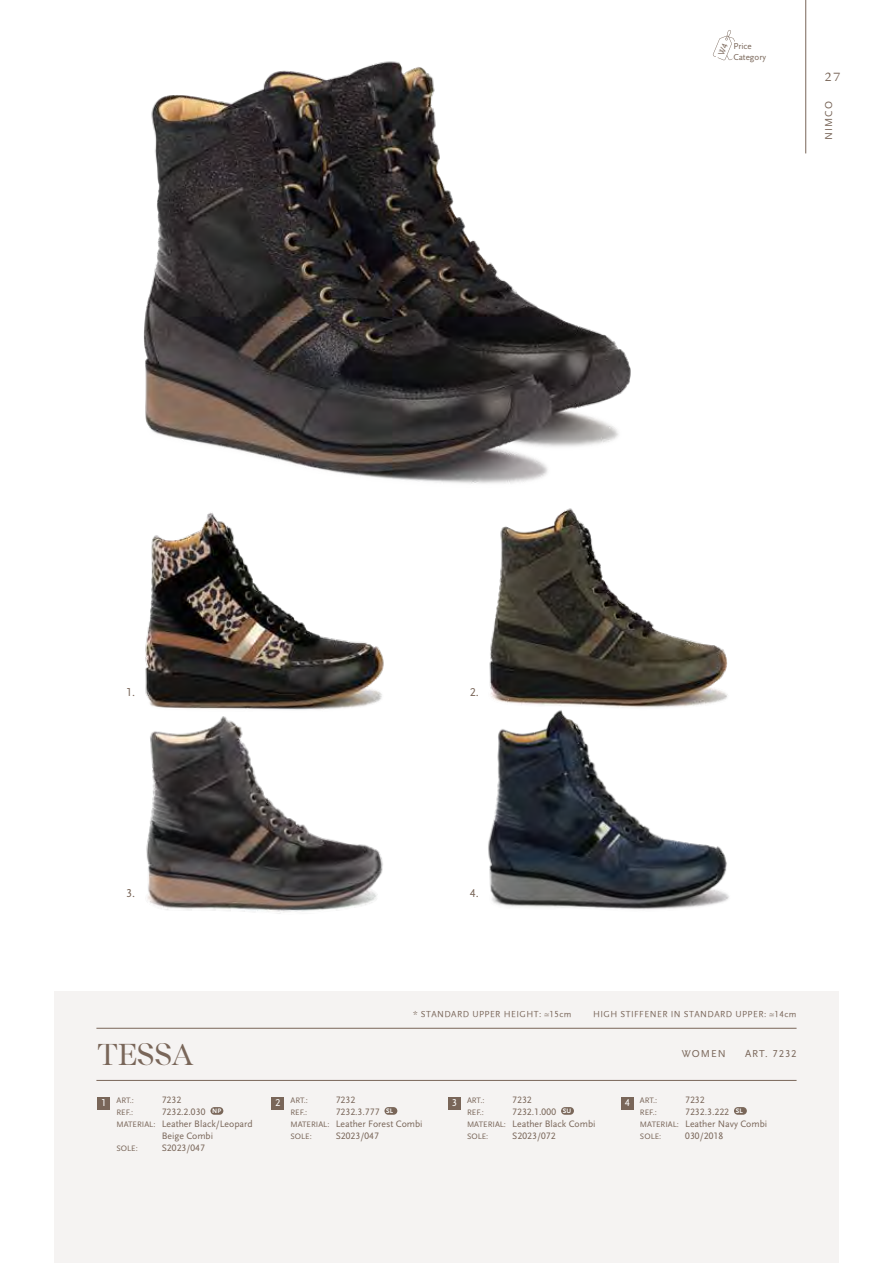
<style>
.page{position:relative;width:893px;height:1263px;background:#fff}
.page>*{position:absolute;margin:0;border:0;box-sizing:border-box;transform-origin:0 0}
.t1{font:30px "Recife Display";letter-spacing:-.01em;color:#796659}
.t2{font:12px "Scala Sans OT";color:#796659}
.t3{font:12px "Recife Text";color:#796659}
.t4{font:10.5px "Scala Sans OT";letter-spacing:.1em;color:#796659}
.t5{font:10.5px "Scala Sans OT";color:#fff}
.t6{font:9.75px/12px "Scala Sans OT";color:#796659}
.t7{font:9px "Scala Sans LF";letter-spacing:.05em;color:#796659}
.t8{font:9px "Scala Sans OT";color:#796659}
.t9{font:8.25px/12px "Scala Sans OT";color:#796659}
</style>
<div class="page">
<hr style="left:805px;top:0;width:1px;height:153px;background:#796659">
<img style="left:146px;top:719px;width:237px;height:195px">
<div style="left:54px;top:991px;width:785px;height:272px;background:#f5f3f2"></div>
<hr style="left:96px;top:1028px;width:700px;height:1px;background:#796659">
<hr style="left:96px;top:1080px;width:700px;height:1px;background:#796659">
<div style="left:210px;top:1107px;width:13px;height:8px;background:#796659;border-radius:4px"></div>
<div style="left:98px;top:1097px;width:12px;height:12px;background:#796659"></div>
<div style="left:384px;top:1107px;width:13px;height:8px;background:#796659;border-radius:4px"></div>
<div style="left:272px;top:1097px;width:12px;height:12px;background:#796659"></div>
<div style="left:561px;top:1107px;width:13px;height:8px;background:#796659;border-radius:4px"></div>
<div style="left:448px;top:1097px;width:12px;height:12px;background:#796659"></div>
<div style="left:734px;top:1107px;width:13px;height:8px;background:#796659;border-radius:4px"></div>
<div style="left:621px;top:1097px;width:12px;height:12px;background:#796659"></div>
<img style="left:143px;top:61px;width:488px;height:423px">
<img style="left:145px;top:512px;width:239px;height:207px">
<img style="left:489px;top:508px;width:239px;height:195px">
<img style="left:488px;top:703px;width:241px;height:207px">
<svg style="left:713px;top:30px;width:22px;height:30px"></svg>
<p class="t8" style="left:733px;top:41px;width:20px">Price</p>
<p class="t8" style="left:733px;top:52px;width:34px">Category</p>
<p class="t3" style="left:824px;top:69px;width:18px">27</p>
<p class="t4" style="left:823px;top:140px;width:40px;rotate:-90deg">NIMCO</p>
<p class="t2" style="left:126px;top:685px;width:11px">1.</p>
<p class="t2" style="left:126px;top:886px;width:11px">3.</p>
<p class="t2" style="left:470px;top:685px;width:11px">2.</p>
<p class="t2" style="left:470px;top:886px;width:11px">4.</p>
<p class="t7" style="left:413px;top:1009px;width:160px">* STANDARD UPPER HEIGHT: ~–15cm</p>
<p class="t7" style="left:593px;top:1009px;width:205px">HIGH STIFFENER IN STANDARD UPPER: ~–14cm</p>
<h1 class="t1" style="left:98px;top:1032px;width:98px">TESSA</h1>
<p class="t4" style="left:682px;top:1048px;width:46px">WOMEN</p>
<p class="t4" style="left:745px;top:1048px;width:53px">ART. 7232</p>
<p class="t5" style="left:101px;top:1097px;width:7px">1</p>
<p class="t9" style="left:290px;top:1094px;width:40px">ART.:<br>REF.:<br>MATERIAL:<br>SOLE:</p>
<p class="t6" style="left:336px;top:1094px;width:88px">7232<br>7232.3.777 <sup>SL<br></sup>Leather Forest Combi<br>S2023/047</p>
<p class="t6" style="left:162px;top:1094px;width:93px">7232<br>7232.2.030 <sup>NP<br></sup>Leather Black/Leopard<br>Beige Combi<br>S2023/047</p>
<p class="t5" style="left:275px;top:1097px;width:7px">2</p>
<p class="t9" style="left:467px;top:1094px;width:40px">ART.:<br>REF.:<br>MATERIAL:<br>SOLE:</p>
<p class="t6" style="left:512px;top:1094px;width:85px">7232<br>7232.1.000 <sup>SU<br></sup>Leather Black Combi<br>S2023/072</p>
<p class="t5" style="left:452px;top:1097px;width:7px">3</p>
<p class="t9" style="left:640px;top:1094px;width:40px">ART.:<br>REF.:<br>MATERIAL:<br>SOLE:</p>
<p class="t6" style="left:685px;top:1094px;width:84px">7232<br>7232.3.222 <sup>SL<br></sup>Leather Navy Combi<br>030/2018</p>
<p class="t9" style="left:116px;top:1094px;width:40px">ART.:<br>REF.:<br>MATERIAL:</p>
<p class="t9" style="left:116px;top:1142px;width:23px">SOLE:</p>
<p class="t5" style="left:625px;top:1097px;width:7px">4</p>
</div>
